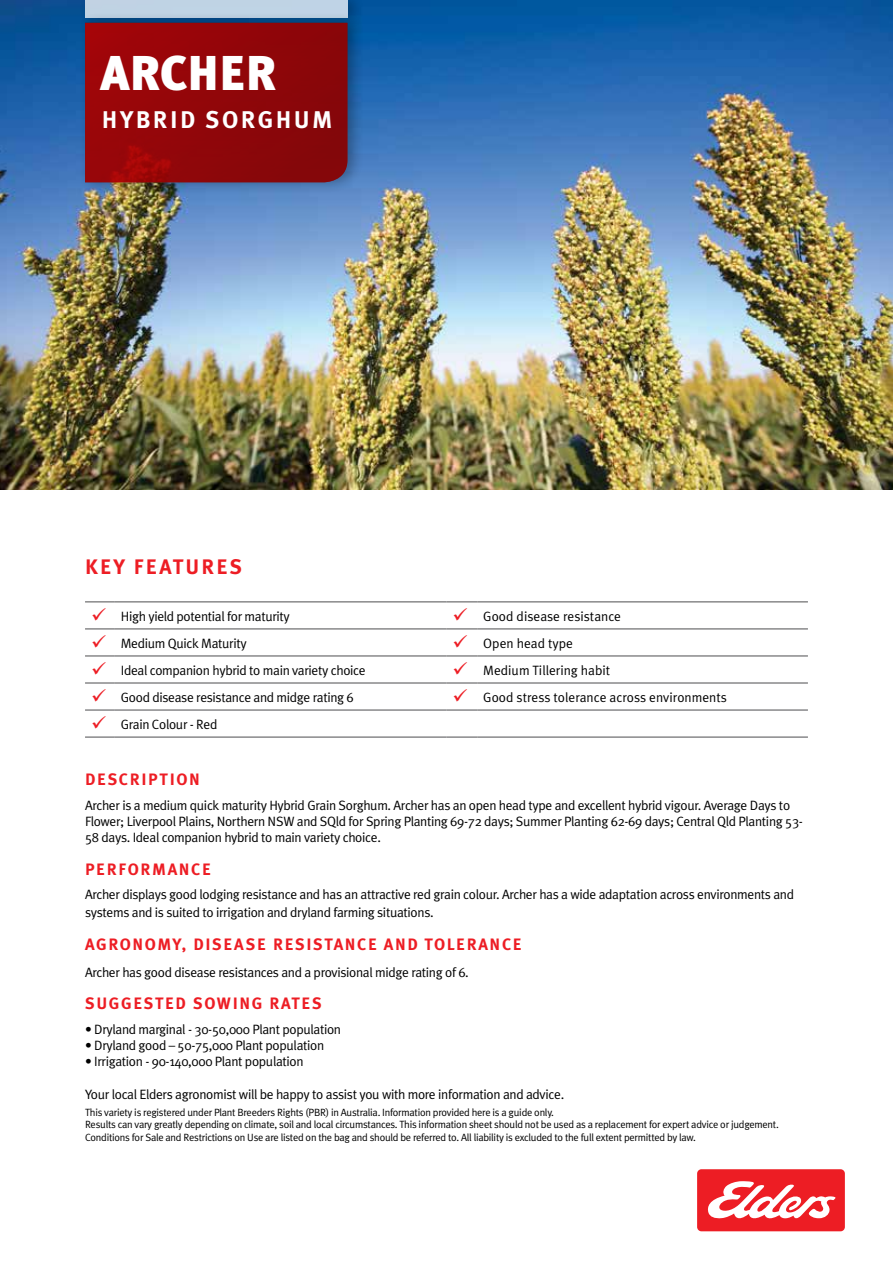
<style>
.page{position:relative;width:893px;height:1263px;background:#fff}
.page>*{position:absolute;margin:0;border:0;box-sizing:border-box;transform-origin:0 0}
.t1{font:900 48.9px "Meta Plus";color:#fff}
.t2{font:700 24.15px "Meta Plus";letter-spacing:.1em;color:#fff}
.t3{font:700 21px "Meta Plus";letter-spacing:.1em;color:#ed1d24}
.t4{font:700 16.5px "Meta Plus";letter-spacing:.1em;color:#ed1d24}
.t5{font:13.5px/16.2px "Meta Plus Normal";letter-spacing:-.025em;color:#000}
.t6{font:13.5px "Meta Plus Normal";color:#000}
.t7{font:10.5px/12.6px "Meta Plus Normal";letter-spacing:-.025em;color:#000}
.s1{color:#ed1d24}
</style>
<div class="page">
<div style="left:696px;top:1168px;width:150px;height:64px;background:#ed1d24;border-radius:5px"></div>
<div style="left:695px;top:1167px;width:152px;height:66px;border:2px solid #fff;border-radius:5px"></div>
<svg style="left:708px;top:1181px;width:128px;height:38px"></svg>
<img style="left:0;top:0;width:893px;height:489px">
<hr style="left:85px;top:602px;width:30px;height:1px;background:#4d4d4f">
<hr style="left:85px;top:629px;width:30px;height:1px;background:#4d4d4f">
<hr style="left:85px;top:656px;width:30px;height:1px;background:#4d4d4f">
<hr style="left:85px;top:683px;width:30px;height:1px;background:#4d4d4f">
<hr style="left:85px;top:710px;width:30px;height:1px;background:#4d4d4f">
<hr style="left:85px;top:737px;width:30px;height:1px;background:#4d4d4f">
<hr style="left:115px;top:602px;width:331px;height:1px;background:#4d4d4f">
<hr style="left:446px;top:602px;width:31px;height:1px;background:#4d4d4f">
<hr style="left:477px;top:602px;width:331px;height:1px;background:#4d4d4f">
<hr style="left:115px;top:629px;width:331px;height:1px;background:#4d4d4f">
<hr style="left:446px;top:629px;width:31px;height:1px;background:#4d4d4f">
<hr style="left:477px;top:629px;width:331px;height:1px;background:#4d4d4f">
<hr style="left:115px;top:656px;width:331px;height:1px;background:#4d4d4f">
<hr style="left:446px;top:656px;width:31px;height:1px;background:#4d4d4f">
<hr style="left:477px;top:656px;width:331px;height:1px;background:#4d4d4f">
<hr style="left:115px;top:683px;width:331px;height:1px;background:#4d4d4f">
<hr style="left:446px;top:683px;width:31px;height:1px;background:#4d4d4f">
<hr style="left:477px;top:683px;width:331px;height:1px;background:#4d4d4f">
<hr style="left:115px;top:710px;width:331px;height:1px;background:#4d4d4f">
<hr style="left:446px;top:710px;width:31px;height:1px;background:#4d4d4f">
<hr style="left:477px;top:710px;width:331px;height:1px;background:#4d4d4f">
<hr style="left:115px;top:737px;width:331px;height:1px;background:#4d4d4f">
<hr style="left:446px;top:737px;width:31px;height:1px;background:#4d4d4f">
<hr style="left:477px;top:737px;width:331px;height:1px;background:#4d4d4f">
<div style="left:79px;top:0;width:286px;height:30px;background:#000;opacity:.36"></div>
<div style="left:85px;top:0;width:262px;height:17px;background:#bfd3e4"></div>
<div style="left:79px;top:12px;width:286px;height:183px;background:#000;opacity:.36"></div>
<svg style="left:85px;top:23px;width:262px;height:159px;background:#910609"></svg>
<h1 class="t1" style="left:100px;top:44px;width:177px">ARCHER</h1>
<h2 class="t2" style="left:102px;top:106px;width:232px">HYBRID SORGHUM</h2>
<h3 class="t3" style="left:85px;top:555px;width:159px">KEY FEATURES</h3>
<p class="t5" style="left:91px;top:608px;width:200px"><span class="s1">✓</span> High yield potential for maturity</p>
<p class="t6" style="left:452px;top:608px;width:170px"><span class="s1">✓</span> Good disease resistance</p>
<p class="t5" style="left:91px;top:635px;width:157px"><span class="s1">✓</span> Medium Quick Maturity</p>
<p class="t6" style="left:452px;top:635px;width:122px"><span class="s1">✓</span> Open head type</p>
<p class="t5" style="left:91px;top:662px;width:276px"><span class="s1">✓</span> Ideal companion hybrid to main variety choice</p>
<p class="t6" style="left:452px;top:662px;width:159px"><span class="s1">✓</span> Medium Tillering habit</p>
<p class="t5" style="left:91px;top:689px;width:264px"><span class="s1">✓</span> Good disease resistance and midge rating 6</p>
<p class="t6" style="left:452px;top:689px;width:276px"><span class="s1">✓</span> Good stress tolerance across environments</p>
<p class="t5" style="left:91px;top:716px;width:128px"><span class="s1">✓</span> Grain Colour - Red</p>
<p class="t4" style="left:85px;top:770px;width:116px">DESCRIPTION</p>
<p class="t5" style="left:85px;top:797px;width:719px">Archer is a medium quick maturity Hybrid Grain Sorghum. Archer has an open head type and excellent hybrid vigour. Average Days to<br>Flower; Liverpool Plains, Northern NSW and SQld for Spring Planting 69-72 days; Summer Planting 62-69 days; Central Qld Planting 53-<br>58 days. Ideal companion hybrid to main variety choice.</p>
<p class="t4" style="left:85px;top:859px;width:127px">PERFORMANCE</p>
<p class="t5" style="left:85px;top:886px;width:710px;line-height:18px">Archer displays good lodging resistance and has an attractive red grain colour. Archer has a wide adaptation across environments and systems and is suited to irrigation and dryland farming situations.</p>
<p class="t4" style="left:85px;top:935px;width:438px">AGRONOMY, DISEASE RESISTANCE AND TOLERANCE</p>
<p class="t5" style="left:85px;top:963px;width:385px">Archer has good disease resistances and a provisional midge rating of 6.</p>
<p class="t4" style="left:85px;top:994px;width:238px">SUGGESTED SOWING RATES</p>
<p class="t5" style="left:85px;top:1021px;width:258px">• Dryland marginal - 30-50,000 Plant population</p>
<p class="t5" style="left:85px;top:1037px;width:241px">• Dryland good – 50-75,000 Plant population</p>
<p class="t5" style="left:85px;top:1053px;width:220px">• Irrigation - 90-140,000 Plant population</p>
<p class="t5" style="left:85px;top:1086px;width:481px">Your local Elders agronomist will be happy to assist you with more information and advice.</p>
<p class="t7" style="left:85px;top:1105px;width:695px">This variety is registered under Plant Breeders Rights (PBR) in Australia. Information provided here is a guide only.<br>Results can vary greatly depending on climate, soil and local circumstances. This information sheet should not be used as a replacement for expert advice or judgement.<br>Conditions for Sale and Restrictions on Use are listed on the bag and should be referred to. All liability is excluded to the full extent permitted by law.</p>
</div>
